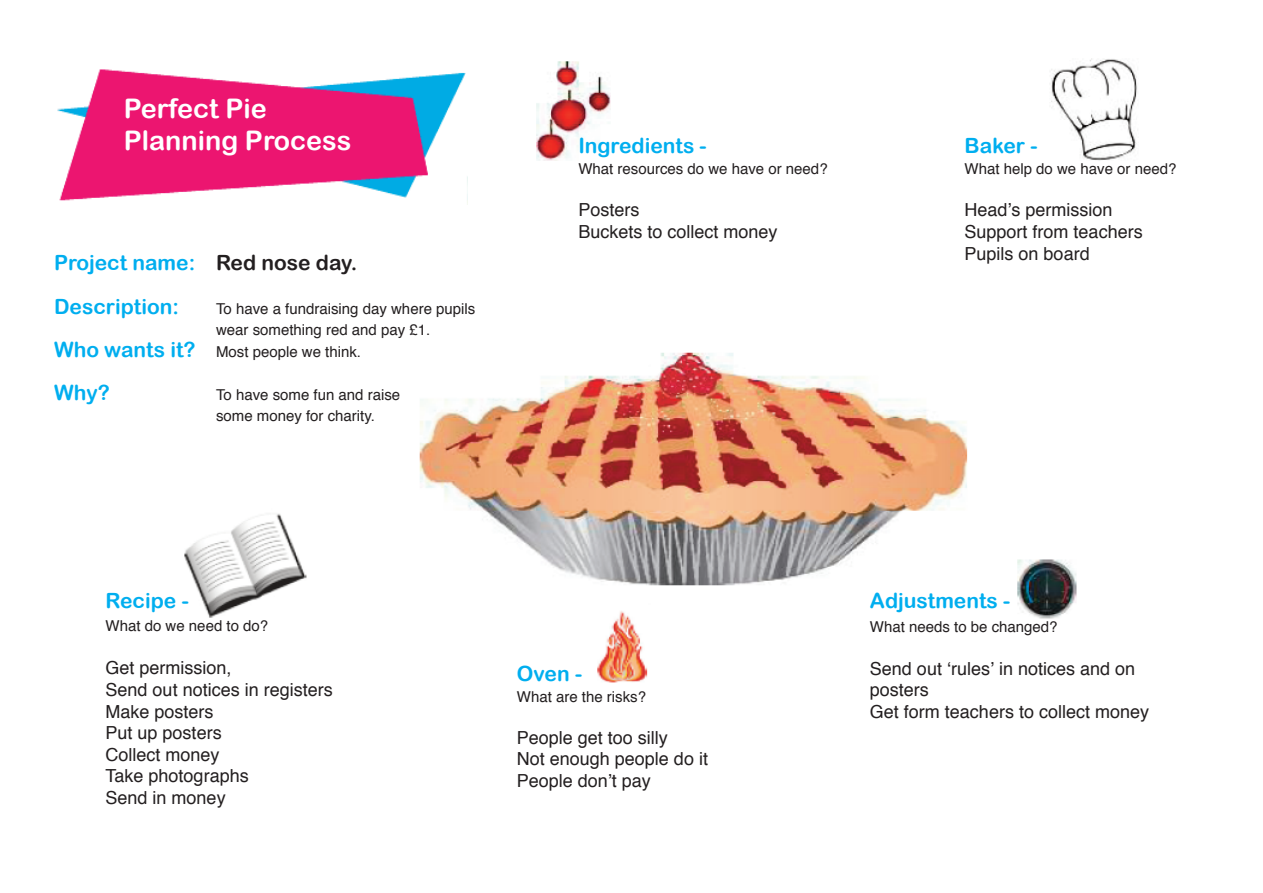
<style>
.page{position:relative;width:1263px;height:893px;background:#fff}
.page>*{position:absolute;margin:0;border:0;box-sizing:border-box;transform-origin:0 0}
.t1{font:27px/32.4px "Arial Rounded MT Bold";color:#fff}
.t2{font:21px/43.2px "Arial Rounded MT Bold";color:#00aeef}
.t3{font:18px/21.6px "Helvetica";color:#231f20}
.t4{font:15px/21.1px "Helvetica";color:#231f20}
.s1{color:#231f20}
.s2{font-family:"Arial Rounded MT Bold";font-size:21px;color:#00aeef}
</style>
<div class="page">
<img style="left:57px;top:69px;width:411px;height:135px">
<img style="left:419px;top:352px;width:549px;height:234px">
<img style="left:184px;top:513px;width:123px;height:105px">
<img style="left:1017px;top:559px;width:60px;height:60px">
<img style="left:1051px;top:58px;width:86px;height:103px">
<img style="left:536px;top:61px;width:75px;height:100px">
<img style="left:597px;top:611px;width:51px;height:72px">
<h1 class="t1" style="left:124px;top:92px;width:229px">Perfect Pie<br>Planning Process</h1>
<p class="t2" style="left:54px;top:241px;width:305px">Project name: <span class="s1">Red nose day.<br></span>Description:</p>
<p class="t4" style="left:216px;top:299px;width:261px">To have a fundraising day where pupils</p>
<p class="t4" style="left:216px;top:320px;width:216px">wear something red and pay £1.</p>
<p class="t4" style="left:54px;top:342px;width:309px"><span class="s2">Who wants it?</span> Most people we think.</p>
<p class="t2" style="left:54px;top:371px;width:57px">Why?</p>
<p class="t4" style="left:216px;top:385px;width:186px">To have some fun and raise some money for charity.</p>
<p class="t2" style="left:578px;top:124px;width:130px">Ingredients -</p>
<p class="t4" style="left:578px;top:159px;width:251px">What resources do we have or need?</p>
<p class="t3" style="left:578px;top:200px;width:201px">Posters<br>Buckets to collect money</p>
<p class="t2" style="left:964px;top:124px;width:74px">Baker -</p>
<p class="t4" style="left:964px;top:160px;width:213px">What help do we have or need?</p>
<p class="t3" style="left:964px;top:201px;width:180px">Head’s permission<br>Support from teachers<br>Pupils on board</p>
<p class="t2" style="left:106px;top:578px;width:85px">Recipe -</p>
<p class="t4" style="left:106px;top:617px;width:164px">What do we need to do?</p>
<p class="t3" style="left:106px;top:659px;width:229px">Get permission,<br>Send out notices in registers<br>Make posters<br>Put up posters<br>Collect money<br>Take photographs<br>Send in money</p>
<p class="t2" style="left:517px;top:651px;width:67px">Oven -</p>
<p class="t4" style="left:517px;top:687px;width:131px">What are the risks?</p>
<p class="t3" style="left:517px;top:728px;width:193px">People get too silly<br>Not enough people do it<br>People don’t pay</p>
<p class="t2" style="left:870px;top:579px;width:142px">Adjustments -</p>
<p class="t4" style="left:870px;top:617px;width:189px">What needs to be changed?</p>
<p class="t3" style="left:870px;top:659px;width:281px">Send out ‘rules’ in notices and on posters<br>Get form teachers to collect money</p>
</div>
